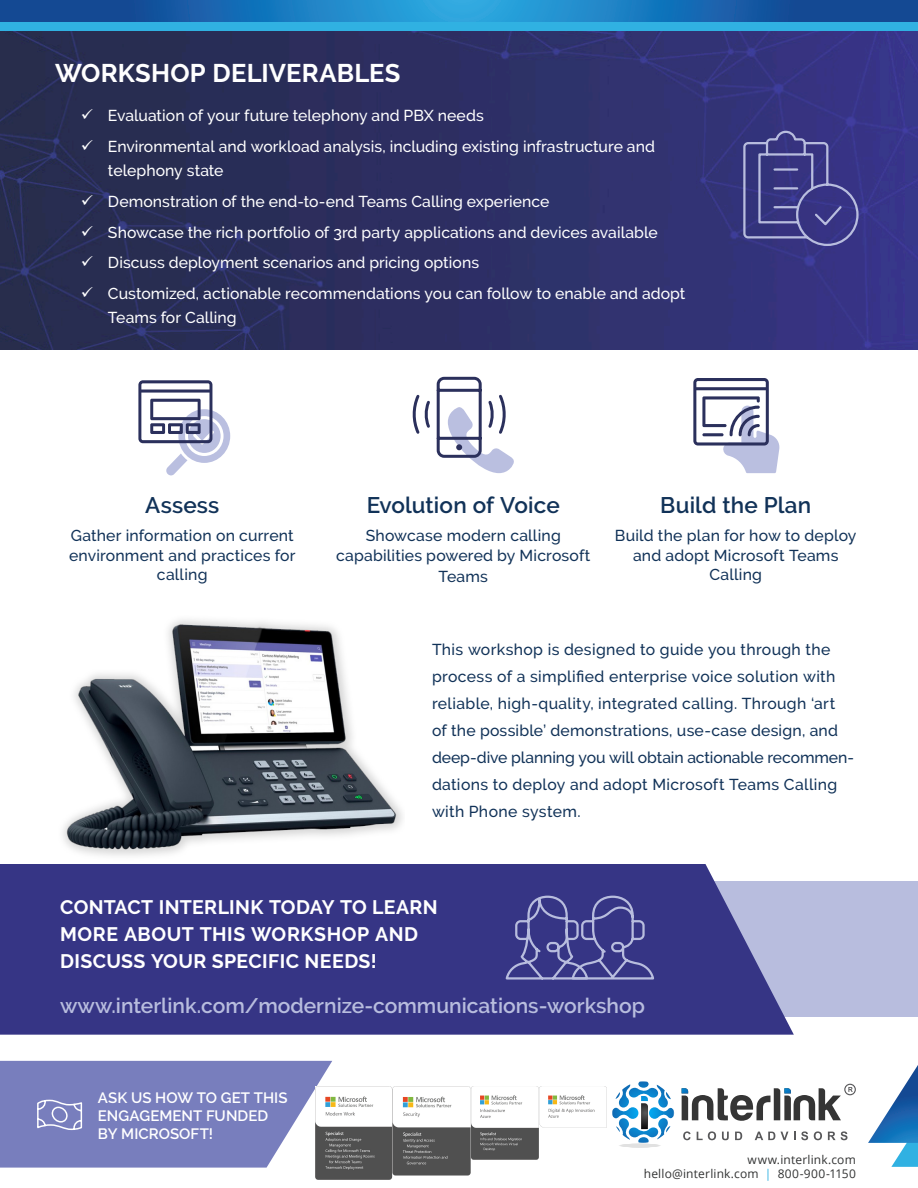
<style>
.page{position:relative;width:918px;height:1188px;background:#fff}
.page>*{position:absolute;margin:0;border:0;box-sizing:border-box;transform-origin:0 0}
.t1{font:700 25.5px "Raleway";letter-spacing:.01em;color:#fff}
.t2{font:600 22.5px "Raleway";letter-spacing:.005em;color:#113258}
.t3{font:600 21px "Raleway";color:#b8bdde}
.t4{font:700 19.5px/27px "Raleway";letter-spacing:.02em;color:#fff}
.t5{font:500 15.75px/27px "Raleway";letter-spacing:.015em;color:#113258;text-align:center}
.t6{font:500 15.75px/24px "Raleway";color:#fff}
.t7{font:600 15px/18px "Raleway";letter-spacing:.005em;color:#fff}
.t8{font:12px "Open Sans";letter-spacing:.015em;color:#333434}
.s1{color:#30b1e2}
</style>
<div class="page">
<img style="left:0;top:31px;width:918px;height:319px">
<div style="left:0;top:0;width:918px;height:31px;background:#30b1e2"></div>
<svg style="left:0;top:0;width:918px;height:22px;background:#1a6eb3"></svg>
<div style="left:581px;top:881px;width:337px;height:136px;background:#b8bdde"></div>
<svg style="left:0;top:864px;width:794px;height:171px;background:#3f3f8b"></svg>
<svg style="left:504px;top:894px;width:152px;height:88px;background:#4c4c94"></svg>
<svg style="left:742px;top:131px;width:118px;height:116px;background:#46458d"></svg>
<svg style="left:138px;top:380px;width:92px;height:96px"></svg>
<svg style="left:693px;top:378px;width:87px;height:95px"></svg>
<svg style="left:413px;top:376px;width:101px;height:97px"></svg>
<img style="left:37px;top:619px;width:367px;height:262px">
<svg style="left:868px;top:1065px;width:50px;height:102px"></svg>
<svg style="left:0;top:1061px;width:332px;height:107px;background:#8187c1"></svg>
<svg style="left:683px;top:1131px;width:8px;height:9px"></svg>
<svg style="left:697px;top:1131px;width:19px;height:9px"></svg>
<svg style="left:722px;top:1132px;width:7px;height:8px"></svg>
<svg style="left:735px;top:1132px;width:7px;height:8px"></svg>
<svg style="left:755px;top:1132px;width:33px;height:8px"></svg>
<svg style="left:801px;top:1131px;width:7px;height:9px"></svg>
<svg style="left:814px;top:1131px;width:8px;height:9px"></svg>
<svg style="left:828px;top:1131px;width:20px;height:9px"></svg>
<svg style="left:619px;top:1144px;width:42px;height:4px"></svg>
<hr style="left:619px;top:1144px;width:42px;height:3px;background:#000;border-radius:50%">
<svg style="left:682px;top:1084px;width:174px;height:37px"></svg>
<svg style="left:612px;top:1081px;width:63px;height:62px"></svg>
<img style="left:315px;top:1086px;width:291px;height:93px">
<svg style="left:82px;top:109px;width:11px;height:10px"></svg>
<svg style="left:82px;top:140px;width:11px;height:10px"></svg>
<svg style="left:82px;top:195px;width:11px;height:10px"></svg>
<svg style="left:82px;top:225px;width:11px;height:11px"></svg>
<svg style="left:82px;top:256px;width:11px;height:10px"></svg>
<svg style="left:82px;top:287px;width:11px;height:10px"></svg>
<p class="t1" style="left:55px;top:58px;width:347px">WORKSHOP DELIVERABLES</p>
<p class="t6" style="left:108px;top:104px;width:377px">Evaluation of your future telephony and PBX needs</p>
<p class="t6" style="left:108px;top:135px;width:548px">Environmental and workload analysis, including existing infrastructure and telephony state</p>
<p class="t6" style="left:108px;top:189px;width:443px">Demonstration of the end-to-end Teams Calling experience</p>
<p class="t6" style="left:108px;top:220px;width:551px">Showcase the rich portfolio of 3rd party applications and devices available</p>
<p class="t6" style="left:108px;top:251px;width:373px">Discuss deployment scenarios and pricing options</p>
<p class="t6" style="left:108px;top:282px;width:579px">Customized, actionable recommendations you can follow to enable and adopt<br>Teams for Calling</p>
<p class="t2" style="left:145px;top:492px;width:76px">Assess</p>
<p class="t5" style="left:69px;top:526px;width:228px;line-height:19.5px">Gather information on current environment and practices for calling</p>
<p class="t2" style="left:367px;top:492px;width:195px">Evolution of Voice</p>
<p class="t5" style="left:336px;top:526px;width:256px;line-height:19.5px">Showcase modern calling capabilities powered by Microsoft</p>
<p class="t5" style="left:439px;top:563px;width:51px">Teams</p>
<p class="t2" style="left:660px;top:492px;width:152px">Build the Plan</p>
<p class="t5" style="left:615px;top:526px;width:243px;line-height:19.5px">Build the plan for how to deploy and adopt Microsoft Teams<br>Calling</p>
<p class="t5" style="left:432px;top:636px;width:424px;text-align:left">This workshop is designed to guide you through the process of a simplified enterprise voice solution with reliable, high-quality, integrated calling. Through ‘art<br>of the possible’ demonstrations, use-case design, and deep-dive planning you will obtain actionable recommen&shy;dations to deploy and adopt Microsoft Teams Calling with Phone system.</p>
<p class="t4" style="left:60px;top:894px;width:379px">CONTACT INTERLINK TODAY TO LEARN<br>MORE ABOUT THIS WORKSHOP AND<br>DISCUSS YOUR SPECIFIC NEEDS!</p>
<p class="t3" style="left:60px;top:993px;width:586px">www.interlink.com/modernize-communications-workshop</p>
<p class="t7" style="left:98px;top:1089px;width:191px">ASK US HOW TO GET THIS<br>ENGAGEMENT FUNDED<br>BY MICROSOFT!</p>
<p class="t8" style="left:748px;top:1151px;width:110px">www.interlink.com</p>
<p class="t8" style="left:644px;top:1166px;width:214px">hello@interlink.com <span class="s1">|</span> 800-900-1150</p>
</div>
